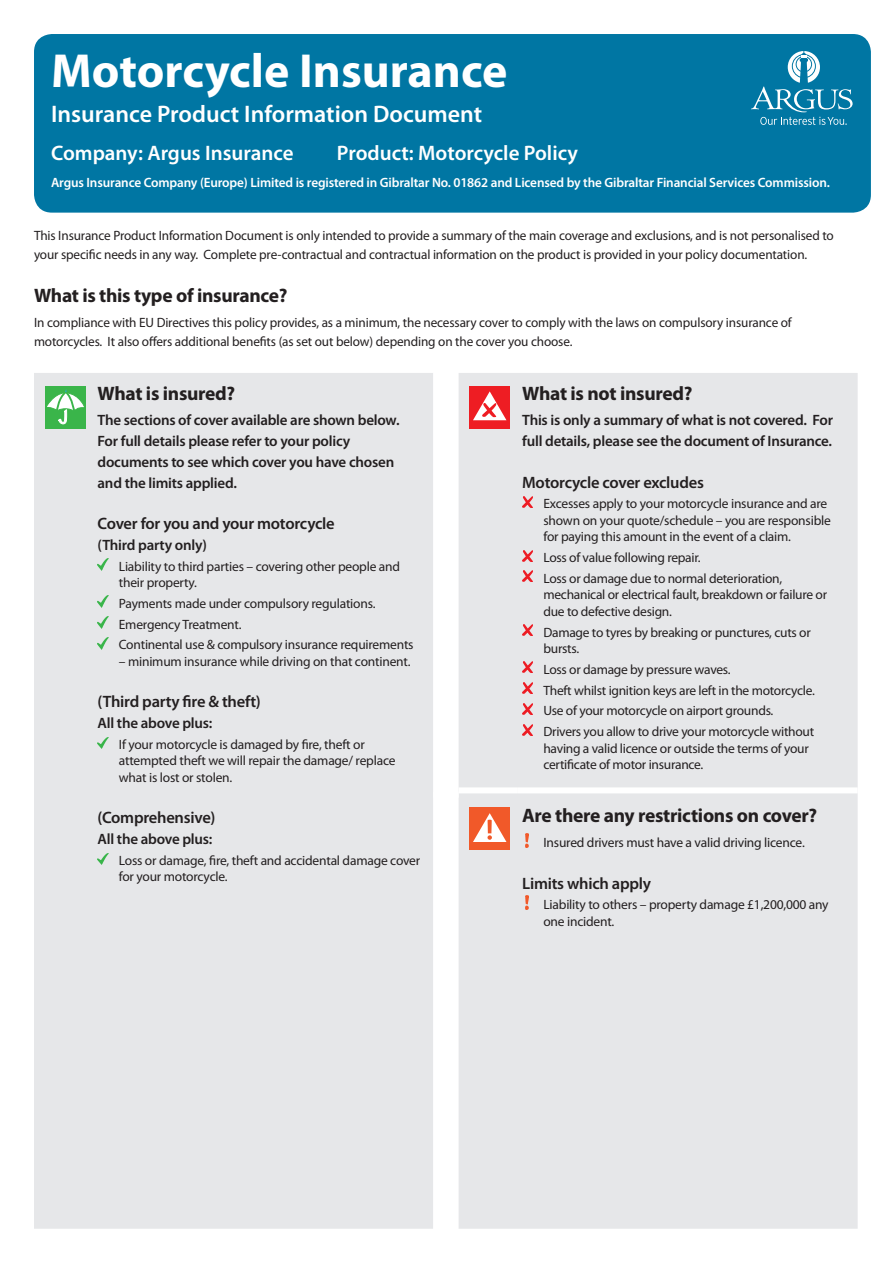
<style>
.page{position:relative;width:893px;height:1263px;background:#fff}
.page>*{position:absolute;margin:0;border:0;box-sizing:border-box;transform-origin:0 0}
.t1{font:700 48px "Myriad Pro";color:#fff}
.t2{font:600 24px "Myriad Pro";color:#fff}
.t3{font:600 21px "Myriad Pro";color:#fff}
.t4{font:700 19.5px "Myriad Pro";letter-spacing:-.015em;color:#231f20}
.t5{font:600 16.5px "Myriad Pro";letter-spacing:-.015em;color:#231f20}
.t6{font:600 15px/20.7px "Myriad Pro";letter-spacing:-.015em;color:#231f20}
.t7{font:13.5px/16.5px "Myriad Pro";letter-spacing:-.015em;color:#231f20}
.t8{font:600 13.5px "Myriad Pro";letter-spacing:-.01em;color:#fff}
</style>
<div class="page">
<div style="left:34px;top:34px;width:837px;height:179px;background:#0076a3;border-radius:18px"></div>
<div style="left:34px;top:373px;width:824px;height:856px;background:#e6e7e9"></div>
<div style="left:459px;top:787px;width:59px;height:6px;background:#fff"></div>
<div style="left:518px;top:787px;width:340px;height:6px;background:#fff"></div>
<div style="left:433px;top:792px;width:26px;height:6px;background:#fff"></div>
<div style="left:45px;top:386px;width:41px;height:42px;background:#3ab54a"></div>
<svg style="left:47px;top:389px;width:37px;height:35px"></svg>
<svg style="left:98px;top:559px;width:10px;height:12px"></svg>
<svg style="left:98px;top:596px;width:10px;height:12px"></svg>
<svg style="left:98px;top:617px;width:10px;height:12px"></svg>
<svg style="left:98px;top:637px;width:10px;height:12px"></svg>
<svg style="left:98px;top:737px;width:10px;height:12px"></svg>
<svg style="left:98px;top:853px;width:10px;height:12px"></svg>
<div style="left:469px;top:386px;width:41px;height:42px;background:#ee1d23"></div>
<svg style="left:473px;top:391px;width:33px;height:29px"></svg>
<svg style="left:522px;top:496px;width:11px;height:11px"></svg>
<svg style="left:522px;top:550px;width:11px;height:11px"></svg>
<svg style="left:522px;top:571px;width:11px;height:11px"></svg>
<svg style="left:522px;top:625px;width:11px;height:10px"></svg>
<svg style="left:522px;top:662px;width:11px;height:11px"></svg>
<svg style="left:522px;top:683px;width:11px;height:10px"></svg>
<svg style="left:522px;top:703px;width:11px;height:11px"></svg>
<svg style="left:522px;top:724px;width:11px;height:11px"></svg>
<div style="left:469px;top:807px;width:41px;height:43px;background:#f15929"></div>
<svg style="left:473px;top:813px;width:33px;height:29px"></svg>
<svg style="left:525px;top:834px;width:4px;height:13px"></svg>
<svg style="left:525px;top:896px;width:4px;height:13px"></svg>
<svg style="left:751px;top:51px;width:102px;height:74px"></svg>
<p class="t1" style="left:51px;top:40px;width:458px">Motorcycle Insurance</p>
<p class="t2" style="left:51px;top:99px;width:433px">Insurance Product Information Document</p>
<p class="t3" style="left:51px;top:140px;width:244px">Company: Argus Insurance</p>
<p class="t3" style="left:337px;top:140px;width:242px">Product: Motorcycle Policy</p>
<p class="t8" style="left:51px;top:174px;width:780px">Argus Insurance Company (Europe) Limited is registered in Gibraltar No. 01862 and Licensed by the Gibraltar Financial Services Commission.</p>
<p class="t7" style="left:34px;top:225px;width:801px;line-height:19.5px">This Insurance Product Information Document is only intended to provide a summary of the main coverage and exclusions, and is not personalised to your specific needs in any way. Complete pre-contractual and contractual information on the product is provided in your policy documentation.</p>
<p class="t4" style="left:34px;top:282px;width:255px">What is this type of insurance?</p>
<p class="t7" style="left:34px;top:312px;width:759px;line-height:19.5px">In compliance with EU Directives this policy provides, as a minimum, the necessary cover to comply with the laws on compulsory insurance of motorcycles. It also offers additional benefits (as set out below) depending on the cover you choose.</p>
<p class="t4" style="left:98px;top:381px;width:139px">What is insured?</p>
<p class="t6" style="left:98px;top:410px;width:303px">The sections of cover available are shown below.<br>For full details please refer to your policy documents to see which cover you have chosen and the limits applied.</p>
<p class="t5" style="left:98px;top:513px;width:239px">Cover for you and your motorcycle</p>
<p class="t6" style="left:98px;top:534px;width:111px">(Third party only)</p>
<p class="t7" style="left:119px;top:558px;width:283px">Liability to third parties – covering other people and their property.</p>
<p class="t7" style="left:119px;top:593px;width:296px;line-height:20.7px">Payments made under compulsory regulations.<br>Emergency Treatment.<br>Continental use &amp; compulsory insurance requirements</p>
<p class="t7" style="left:119px;top:653px;width:293px">– minimum insurance while driving on that continent.</p>
<p class="t5" style="left:98px;top:691px;width:165px">(Third party fire &amp; theft)</p>
<p class="t6" style="left:98px;top:712px;width:116px">All the above plus:</p>
<p class="t7" style="left:119px;top:736px;width:278px">If your motorcycle is damaged by fire, theft or attempted theft we will repair the damage/ replace what is lost or stolen.</p>
<p class="t5" style="left:98px;top:807px;width:119px">(Comprehensive)</p>
<p class="t6" style="left:98px;top:828px;width:116px">All the above plus:</p>
<p class="t7" style="left:119px;top:852px;width:303px">Loss or damage, fire, theft and accidental damage cover for your motorcycle.</p>
<p class="t4" style="left:522px;top:381px;width:172px">What is not insured?</p>
<p class="t6" style="left:522px;top:410px;width:312px">This is only a summary of what is not covered. For full details, please see the document of Insurance.</p>
<p class="t5" style="left:522px;top:472px;width:183px">Motorcycle cover excludes</p>
<p class="t7" style="left:543px;top:495px;width:289px">Excesses apply to your motorcycle insurance and are shown on your quote/schedule – you are responsible for paying this amount in the event of a claim.</p>
<p class="t7" style="left:543px;top:547px;width:240px;line-height:20.7px">Loss of value following repair.<br>Loss or damage due to normal deterioration,</p>
<p class="t7" style="left:543px;top:586px;width:285px">mechanical or electrical fault, breakdown or failure or due to defective design.</p>
<p class="t7" style="left:543px;top:624px;width:269px">Damage to tyres by breaking or punctures, cuts or bursts.</p>
<p class="t7" style="left:543px;top:659px;width:273px;line-height:20.7px">Loss or damage by pressure waves.<br>Theft whilst ignition keys are left in the motorcycle.<br>Use of your motorcycle on airport grounds.<br>Drivers you allow to drive your motorcycle without</p>
<p class="t7" style="left:543px;top:740px;width:267px">having a valid licence or outside the terms of your certificate of motor insurance.</p>
<p class="t4" style="left:522px;top:803px;width:297px">Are there any restrictions on cover?</p>
<p class="t7" style="left:543px;top:834px;width:263px">Insured drivers must have a valid driving licence.</p>
<p class="t5" style="left:522px;top:872px;width:130px">Limits which apply</p>
<p class="t7" style="left:543px;top:896px;width:287px">Liability to others – property damage £1,200,000 any one incident.</p>
</div>
